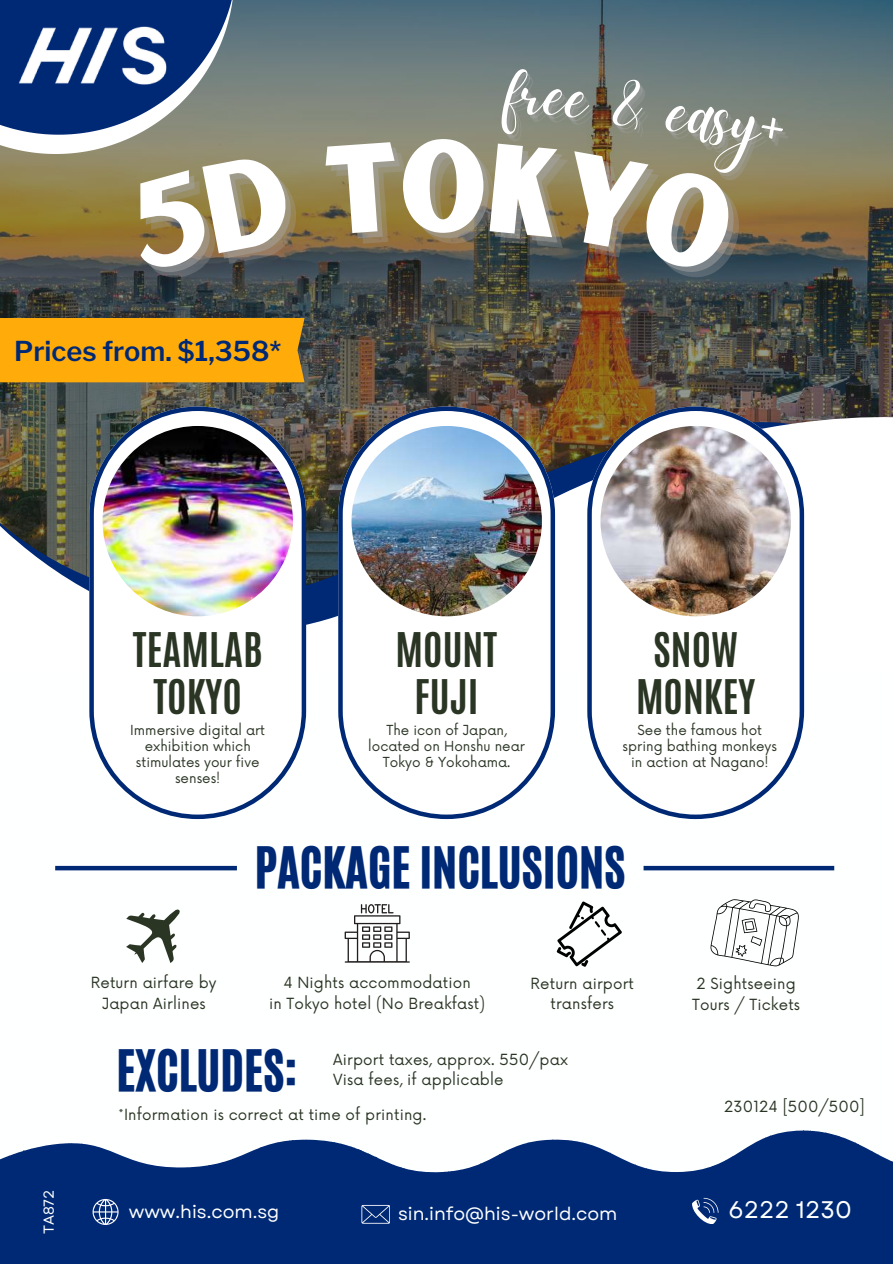
<style>
.page{position:relative;width:893px;height:1264px;background:#fff}
.page>*{position:absolute;margin:0;border:0;box-sizing:border-box;transform-origin:0 0}
.t1{font:48px "CA Generated";color:#002975}
.t2{font:700 39.9px/47.2px "Antonio";color:#2a3524;text-align:center}
.t3{font:600 27.15px "Libre Franklin";color:#002975}
.t4{font:24px "Garet";color:#feffff}
.t5{font:18px "Garet";color:#feffff}
.t6{font:15px/20.2px "Now";letter-spacing:.01em;color:#2a3524;text-align:center}
.t7{font:14.4px "Garet";color:#feffff}
.t8{font:13.5px/15.8px "Now";color:#2a3524;text-align:center}
</style>
<div class="page">
<img style="left:0;top:0;width:892px;height:383px">
<img style="left:0;top:383px;width:892px;height:288px">
<svg style="left:89px;top:406px;width:217px;height:413px"></svg>
<svg style="left:338px;top:406px;width:217px;height:413px"></svg>
<svg style="left:587px;top:406px;width:217px;height:413px"></svg>
<img style="left:103px;top:426px;width:190px;height:190px;border-radius:50%">
<img style="left:351px;top:426px;width:191px;height:190px;border-radius:50%">
<img style="left:600px;top:426px;width:190px;height:190px;border-radius:50%">
<svg style="left:0;top:1130px;width:892px;height:133px;fill:#002975"></svg>
<svg style="left:126px;top:909px;width:54px;height:54px"></svg>
<div style="left:55px;top:865px;width:182px;height:5px;background:#002975"></div>
<div style="left:643px;top:865px;width:191px;height:5px;background:#002975"></div>
<svg style="left:0;top:0;width:237px;height:154px"></svg>
<img style="left:11px;top:21px;width:168px;height:68px">
<svg style="left:361px;top:1204px;width:28px;height:19px"></svg>
<svg style="left:691px;top:1197px;width:27px;height:26px"></svg>
<svg style="left:92px;top:1198px;width:26px;height:26px"></svg>
<div style="left:0;top:318px;width:304px;height:64px;background:#ffac0b"></div>
<svg style="left:556px;top:901px;width:66px;height:65px"></svg>
<svg style="left:344px;top:904px;width:66px;height:58px"></svg>
<svg style="left:710px;top:899px;width:89px;height:67px"></svg>
<svg style="left:132px;top:162px;width:171px;height:122px;background:#7e6f47"></svg>
<svg style="left:335px;top:148px;width:159px;height:97px;background:#8d7d4c"></svg>
<svg style="left:500px;top:66px;width:285px;height:220px;background:#75725c"></svg>
<h3 class="t3" style="left:14px;top:334px;width:269px">Prices from. $1,358*</h3>
<h2 class="t2" style="left:133px;top:626px;width:131px">TEAMLAB<br>TOKYO</h2>
<p class="t8" style="left:130px;top:723px;width:136px">Immersive digital art exhibition which stimulates your five senses!</p>
<h2 class="t2" style="left:395px;top:626px;width:103px">MOUNT<br>FUJI</h2>
<h2 class="t2" style="left:636px;top:626px;width:121px">SNOW<br>MONKEY</h2>
<p class="t8" style="left:368px;top:723px;width:158px">The icon of Japan, located on Honshu near<br>Tokyo &amp; Yokohama.</p>
<p class="t8" style="left:622px;top:723px;width:156px">See the famous hot spring bathing monkeys in action at Nagano!</p>
<h1 class="t1" style="left:255px;top:833px;width:372px">PACKAGE INCLUSIONS</h1>
<p class="t6" style="left:91px;top:973px;width:127px">Return airfare by<br>Japan Airlines</p>
<p class="t6" style="left:269px;top:973px;width:217px">4 Nights accommodation<br>in Tokyo hotel (No Breakfast)</p>
<p class="t6" style="left:530px;top:973px;width:105px">Return airport transfers</p>
<p class="t6" style="left:692px;top:974px;width:109px;text-align:left">2 Sightseeing<br>Tours / Tickets</p>
<p class="t7" style="left:38px;top:1234px;width:46px;rotate:-90deg">TA872</p>
<h1 class="t1" style="left:116px;top:1035px;width:182px">EXCLUDES:</h1>
<p class="t6" style="left:333px;top:1050px;width:236px">Airport taxes, approx. 550/pax</p>
<p class="t6" style="left:333px;top:1070px;width:172px">Visa fees, if applicable</p>
<p class="t6" style="left:119px;top:1105px;width:309px">*Information is correct at time of printing.</p>
<p class="t6" style="left:724px;top:1096px;width:142px">230124 [500/500]</p>
<p class="t5" style="left:129px;top:1198px;width:152px">www.his.com.sg</p>
<p class="t5" style="left:398px;top:1200px;width:221px">sin.info@his-world.com</p>
<h3 class="t4" style="left:728px;top:1192px;width:125px">6222 1230</h3>
</div>
